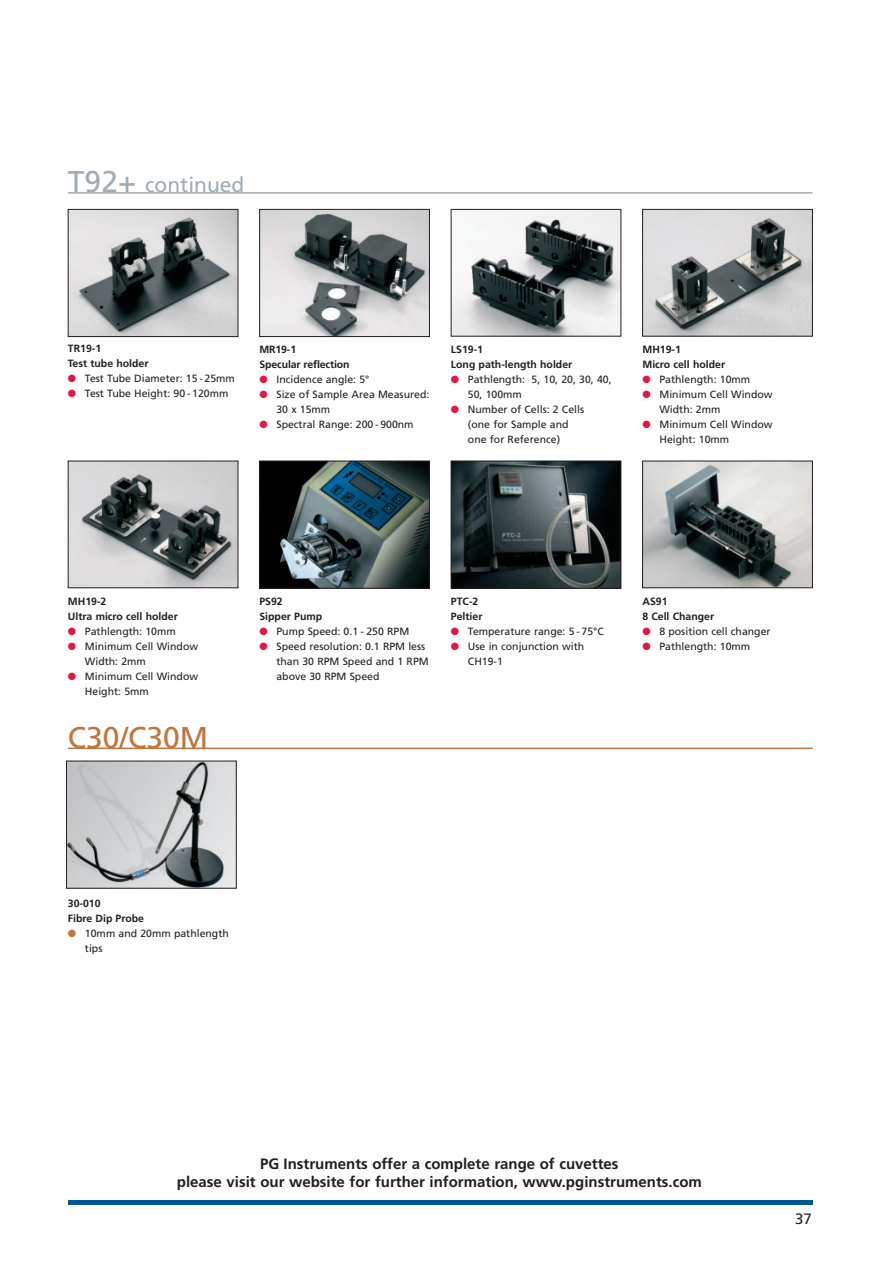
<style>
.page{position:relative;width:895px;height:1263px;background:#fff}
.page>*{position:absolute;margin:0;border:0;box-sizing:border-box;transform-origin:0 0}
.t1{font:30px "Frutiger";color:#c2753d}
.t2{font:21px "Frutiger";color:#a1acb4}
.t3{font:700 15px/18px "Frutiger";color:#231f20;text-align:center}
.t4{font:15px "Frutiger";color:#231f20}
.t5{font:10.5px/15px "Frutiger";color:#231f20}
.t6{font:700 10.5px/15px "Frutiger";color:#231f20}
.s1{font-size:30px}
.s2{color:#e4183e}
.s3{color:#c2753d}
</style>
<div class="page">
<img style="left:68px;top:763px;width:166px;height:123px">
<hr style="left:68px;top:748px;width:744px;height:1px;background:#c2753d">
<img style="left:261px;top:463px;width:166px;height:123px">
<div style="left:259px;top:461px;width:170px;height:127px;border:1px solid #231f20"></div>
<img style="left:453px;top:463px;width:166px;height:123px">
<div style="left:451px;top:461px;width:170px;height:127px;border:1px solid #231f20"></div>
<img style="left:261px;top:211px;width:166px;height:124px">
<div style="left:259px;top:209px;width:170px;height:128px;border:1px solid #231f20"></div>
<img style="left:453px;top:211px;width:166px;height:123px">
<img style="left:644px;top:211px;width:166px;height:123px">
<div style="left:642px;top:209px;width:170px;height:127px;border:1px solid #231f20"></div>
<img style="left:70px;top:463px;width:166px;height:123px">
<img style="left:644px;top:463px;width:166px;height:123px">
<div style="left:642px;top:461px;width:170px;height:127px;border:1px solid #231f20"></div>
<hr style="left:68px;top:192px;width:744px;height:2px;background:#a1acb4">
<hr style="left:68px;top:1200px;width:744px;height:4px;background:#005890">
<img style="left:70px;top:211px;width:166px;height:124px">
<div style="left:68px;top:209px;width:170px;height:128px;border:1px solid #231f20"></div>
<h2 class="t2" style="left:68px;top:176px;width:178px"><span class="s1">T92+</span> continued</h2>
<p class="t6" style="left:68px;top:342px;width:82px">TR19-1<br>Test tube holder</p>
<p class="t5" style="left:68px;top:372px;width:168px"><span class="s2">●</span> Test Tube Diameter: 15 - 25mm</p>
<p class="t5" style="left:68px;top:387px;width:162px"><span class="s2">●</span> Test Tube Height: 90 - 120mm</p>
<p class="t6" style="left:259px;top:343px;width:92px">MR19-1<br>Specular reflection</p>
<p class="t5" style="left:259px;top:373px;width:111px"><span class="s2">●</span> Incidence angle: 5°</p>
<p class="t5" style="left:276px;top:388px;width:154px;text-indent:-17px"><span class="s2">●</span> Size of Sample Area Measured:<br>30 x 15mm</p>
<p class="t5" style="left:259px;top:418px;width:156px"><span class="s2">●</span> Spectral Range: 200 - 900nm</p>
<p class="t6" style="left:451px;top:343px;width:123px">LS19-1<br>Long path-length holder</p>
<p class="t5" style="left:468px;top:373px;width:145px;text-indent:-17px"><span class="s2">●</span> Pathlength: 5, 10, 20, 30, 40,<br>50, 100mm</p>
<p class="t5" style="left:468px;top:403px;width:118px;text-indent:-17px"><span class="s2">●</span> Number of Cells: 2 Cells (one for Sample and one for Reference)</p>
<p class="t6" style="left:642px;top:343px;width:84px">MH19-1<br>Micro cell holder</p>
<p class="t5" style="left:642px;top:373px;width:109px"><span class="s2">●</span> Pathlength: 10mm</p>
<p class="t5" style="left:659px;top:388px;width:115px;text-indent:-17px"><span class="s2">●</span> Minimum Cell Window<br>Width: 2mm</p>
<p class="t5" style="left:659px;top:418px;width:115px;text-indent:-17px"><span class="s2">●</span> Minimum Cell Window<br>Height: 10mm</p>
<p class="t6" style="left:68px;top:594px;width:111px">MH19-2<br>Ultra micro cell holder</p>
<p class="t5" style="left:68px;top:624px;width:109px"><span class="s2">●</span> Pathlength: 10mm</p>
<p class="t5" style="left:85px;top:639px;width:115px;text-indent:-17px"><span class="s2">●</span> Minimum Cell Window<br>Width: 2mm</p>
<p class="t5" style="left:85px;top:669px;width:115px;text-indent:-17px"><span class="s2">●</span> Minimum Cell Window<br>Height: 5mm</p>
<h1 class="t1" style="left:68px;top:725px;width:142px">C30/C30M</h1>
<p class="t6" style="left:259px;top:594px;width:64px">PS92<br>Sipper Pump</p>
<p class="t5" style="left:259px;top:624px;width:151px"><span class="s2">●</span> Pump Speed: 0.1 - 250 RPM</p>
<p class="t5" style="left:276px;top:639px;width:154px;text-indent:-17px"><span class="s2">●</span> Speed resolution: 0.1 RPM less than 30 RPM Speed and 1 RPM above 30 RPM Speed</p>
<p class="t6" style="left:451px;top:594px;width:33px">PTC-2<br>Peltier</p>
<p class="t5" style="left:451px;top:624px;width:154px"><span class="s2">●</span> Temperature range: 5 - 75°C</p>
<p class="t5" style="left:468px;top:639px;width:118px;text-indent:-17px"><span class="s2">●</span> Use in conjunction with<br>CH19-1</p>
<p class="t6" style="left:642px;top:594px;width:73px">AS91<br>8 Cell Changer</p>
<p class="t5" style="left:642px;top:624px;width:130px"><span class="s2">●</span> 8 position cell changer</p>
<p class="t5" style="left:642px;top:639px;width:109px"><span class="s2">●</span> Pathlength: 10mm</p>
<p class="t6" style="left:68px;top:897px;width:78px">30-010<br>Fibre Dip Probe</p>
<p class="t5" style="left:85px;top:927px;width:145px;text-indent:-17px"><span class="s3">●</span> 10mm and 20mm pathlength tips</p>
<h3 class="t3" style="left:177px;top:1156px;width:526px">PG Instruments offer a complete range of cuvettes<br>please visit our website for further information, www.pginstruments.com</h3>
<h3 class="t4" style="left:794px;top:1213px;width:18px">37</h3>
</div>
